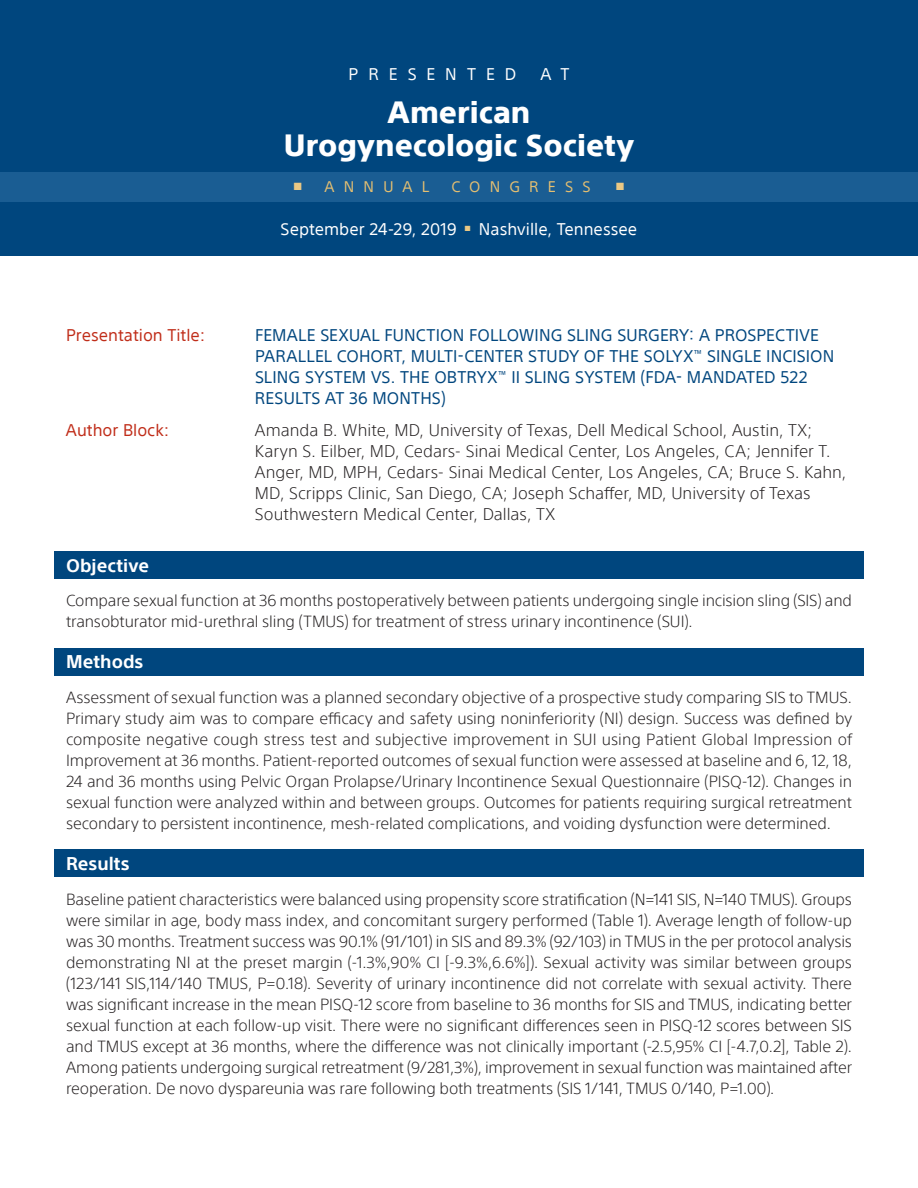
<style>
.page{position:relative;width:918px;height:1188px;background:#fff}
.page>*{position:absolute;margin:0;border:0;box-sizing:border-box;transform-origin:0 0}
.t1{font:800 30px/33px "SST";color:#fff;text-align:center}
.t2{font:700 18px "SST";letter-spacing:.005em;color:#fff}
.t3{font:300 16.5px/21px "SST";color:#231f20}
.t4{font:16.5px/21px "SST";letter-spacing:.01em;color:#00467e}
.t5{font:16.5px "SST";color:#fff}
.t6{font:16.5px "SST";color:#c02d19}
.t7{font:16.5px "SST";letter-spacing:.605em;color:#fff}
.t8{font:300 15.75px/21px "SST";letter-spacing:-.01em;color:#231f20;text-align:justify}
.t9{font:15px "SST";letter-spacing:.61em;color:#e5bf71}
.t10{font:10.5px "Zapf Dingbats ITC";color:#eac884}
.s1{color:#eac884}
</style>
<div class="page">
<div style="left:0;top:0;width:918px;height:255px;background:#00467e"></div>
<div style="left:0;top:172px;width:918px;height:29px;background:#1a5d93"></div>
<div style="left:54px;top:551px;width:810px;height:27px;background:#00467e"></div>
<div style="left:54px;top:648px;width:810px;height:27px;background:#00467e"></div>
<div style="left:54px;top:850px;width:810px;height:27px;background:#00467e"></div>
<p class="t7" style="left:349px;top:64px;width:169px">PRESENTED</p>
<p class="t5" style="left:540px;top:64px;width:31px">A T</p>
<h1 class="t1" style="left:284px;top:95px;width:352px">American<br>Urogynecologic Society</h1>
<p class="t9" style="left:294px;top:178px;width:137px"><span class="s1">■</span> ANNUAL</p>
<p class="t9" style="left:451px;top:178px;width:141px">CONGRESS</p>
<p class="t10" style="left:616px;top:182px;width:9px">■</p>
<p class="t5" style="left:281px;top:219px;width:358px">September 24-29, 2019 <sup>■</sup> Nashville, Tennessee</p>
<p class="t6" style="left:66px;top:326px;width:141px">Presentation Title:</p>
<p class="t4" style="left:255px;top:325px;width:581px">FEMALE SEXUAL FUNCTION FOLLOWING SLING SURGERY: A PROSPECTIVE PARALLEL COHORT, MULTI-CENTER STUDY OF THE SOLYX<sup>™</sup> SINGLE INCISION SLING SYSTEM VS. THE OBTRYX<sup>™</sup> II SLING SYSTEM (FDA- MANDATED 522<br>RESULTS AT 36 MONTHS)</p>
<p class="t6" style="left:66px;top:420px;width:105px">Author Block:</p>
<p class="t3" style="left:255px;top:419px;width:593px">Amanda B. White, MD, University of Texas, Dell Medical School, Austin, TX; Karyn S. Eilber, MD, Cedars- Sinai Medical Center, Los Angeles, CA; Jennifer T.<br>Anger, MD, MPH, Cedars- Sinai Medical Center, Los Angeles, CA; Bruce S. Kahn, MD, Scripps Clinic, San Diego, CA; Joseph Schaffer, MD, University of Texas Southwestern Medical Center, Dallas, TX</p>
<p class="t2" style="left:66px;top:555px;width:85px">Objective</p>
<p class="t8" style="left:66px;top:590px;width:788px">Compare sexual function at 36 months postoperatively between patients undergoing single incision sling (SIS) and transobturator mid-urethral sling (TMUS) for treatment of stress urinary incontinence (SUI).</p>
<p class="t2" style="left:66px;top:651px;width:79px">Methods</p>
<p class="t8" style="left:66px;top:687px;width:788px">Assessment of sexual function was a planned secondary objective of a prospective study comparing SIS to TMUS.<br>Primary study aim was to compare efficacy and safety using noninferiority (NI) design. Success was defined by composite negative cough stress test and subjective improvement in SUI using Patient Global Impression of Improvement at 36 months. Patient-reported outcomes of sexual function were assessed at baseline and 6, 12, 18, 24 and 36 months using Pelvic Organ Prolapse/Urinary Incontinence Sexual Questionnaire (PISQ-12). Changes in sexual function were analyzed within and between groups. Outcomes for patients requiring surgical retreatment secondary to persistent incontinence, mesh-related complications, and voiding dysfunction were determined.</p>
<p class="t2" style="left:66px;top:853px;width:65px">Results</p>
<p class="t8" style="left:66px;top:888px;width:788px">Baseline patient characteristics were balanced using propensity score stratification (N=141 SIS, N=140 TMUS). Groups were similar in age, body mass index, and concomitant surgery performed (Table 1). Average length of follow-up was 30 months. Treatment success was 90.1% (91/101) in SIS and 89.3% (92/103) in TMUS in the per protocol analysis demonstrating NI at the preset margin (-1.3%,90% CI [-9.3%,6.6%]). Sexual activity was similar between groups (123/141 SIS,114/140 TMUS, P=0.18). Severity of urinary incontinence did not correlate with sexual activity. There was significant increase in the mean PISQ-12 score from baseline to 36 months for SIS and TMUS, indicating better sexual function at each follow-up visit. There were no significant differences seen in PISQ-12 scores between SIS and TMUS except at 36 months, where the difference was not clinically important (-2.5,95% CI [-4.7,0.2], Table 2).<br>Among patients undergoing surgical retreatment (9/281,3%), improvement in sexual function was maintained after reoperation. De novo dyspareunia was rare following both treatments (SIS 1/141, TMUS 0/140, P=1.00).</p>
</div>
